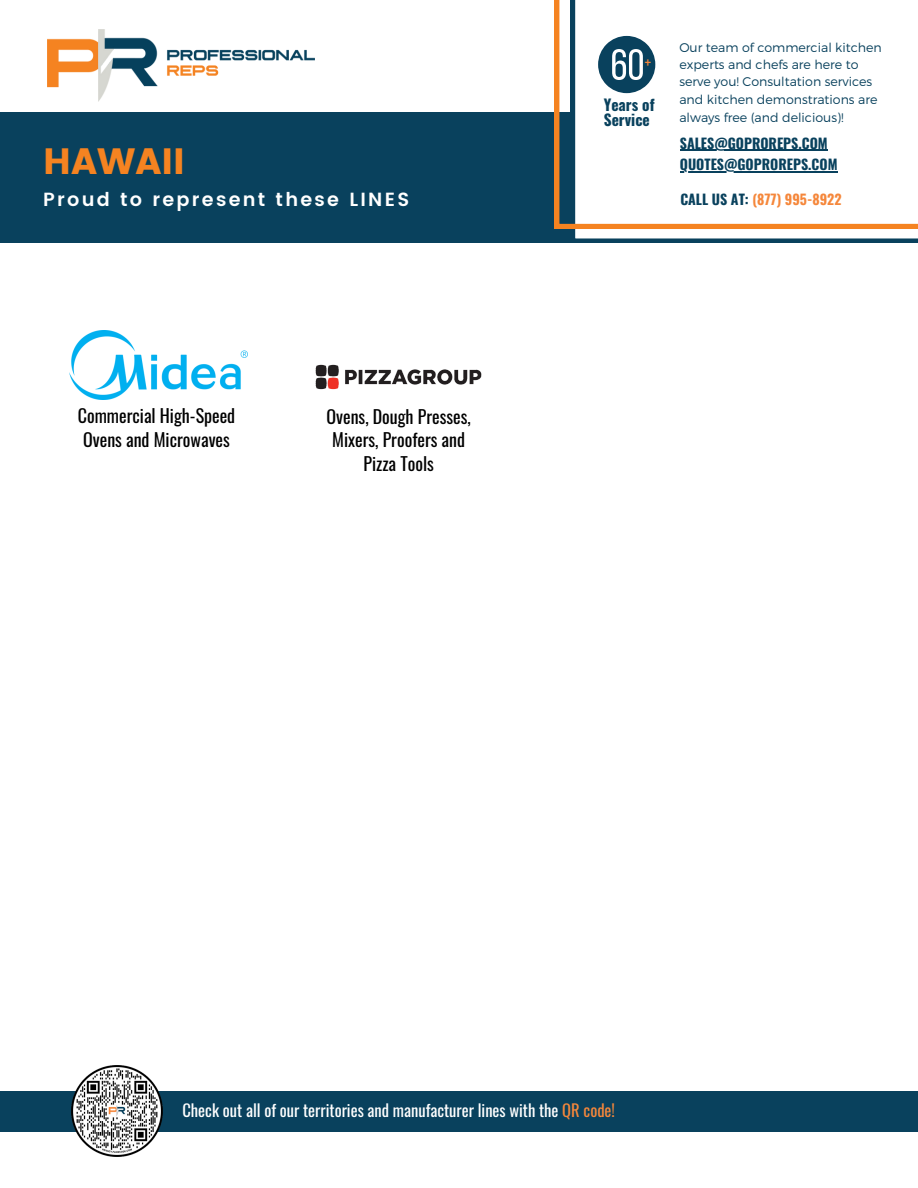
<style>
.page{position:relative;width:918px;height:1188px;background:#fff}
.page>*{position:absolute;margin:0;border:0;box-sizing:border-box;transform-origin:0 0}
.t1{font:36.6px "Poppins";color:#f58321}
.t2{font:600 19.05px "Poppins";letter-spacing:.12em;color:#fff}
.t3{font:18px/24px "Oswald";color:#000}
.t4{font:16.5px "Oswald";color:#fff}
.t5{font:700 15.45px/14.7px "Oswald";color:#09415d}
.t6{font:15.45px "Oswald";color:#f5873b}
.t7{font:700 13.95px "Oswald";color:#09415d}
.t8{font:700 13.95px "Oswald";color:#f5873b}
.t9{font:300 12.6px/17.9px "Montserrat";color:#09415d}
.s1{color:#09415d}
.s2{color:#f5873b}
</style>
<div class="page">
<img style="left:70px;top:331px;width:177px;height:68px">
<div style="left:0;top:112px;width:573px;height:131px;background:#09415d"></div>
<img style="left:48px;top:30px;width:266px;height:72px">
<div style="left:0;top:1091px;width:918px;height:40px;background:#09415d"></div>
<img style="left:69px;top:1065px;width:96px;height:92px">
<svg style="left:571px;top:228px;width:347px;height:15px"></svg>
<svg style="left:555px;top:0;width:363px;height:228px"></svg>
<img style="left:315px;top:365px;width:167px;height:25px">
<h2 class="t1" style="left:43px;top:140px;width:143px">HAWAII</h2>
<p class="t2" style="left:43px;top:188px;width:368px">Proud to represent these LINES</p>
<p class="t3" style="left:78px;top:403px;width:159px">Commercial High-Speed<br>Ovens and Microwaves</p>
<h3 class="t3" style="left:327px;top:403px;width:146px;text-align:center">Ovens, Dough Presses,<br>Mixers, Proofers and<br>Pizza Tools</h3>
<p class="t6" style="left:645px;top:51px;width:8px">+</p>
<h4 class="t5" style="left:604px;top:97px;width:52px">Years of<br>Service</h4>
<p class="t9" style="left:679px;top:39px;width:204px;line-height:16.8px">Our team of commercial kitchen experts and chefs are here to</p>
<p class="t9" style="left:679px;top:72px;width:200px">serve you! Consultation services and kitchen demonstrations are always free (and delicious)!</p>
<h6 class="t7" style="left:680px;top:132px;width:149px">SALES@GOPROREPS.COM</h6>
<p class="t7" style="left:680px;top:153px;width:159px">QUOTES@GOPROREPS.COM</p>
<h6 class="t8" style="left:680px;top:189px;width:163px"><span class="s1">CALL US AT:</span> (877) 995-8922</h6>
<h1 class="t4" style="left:182px;top:1097px;width:434px">Check out all of our territories and manufacturer lines with the <span class="s2">QR code!</span></h1>
</div>
